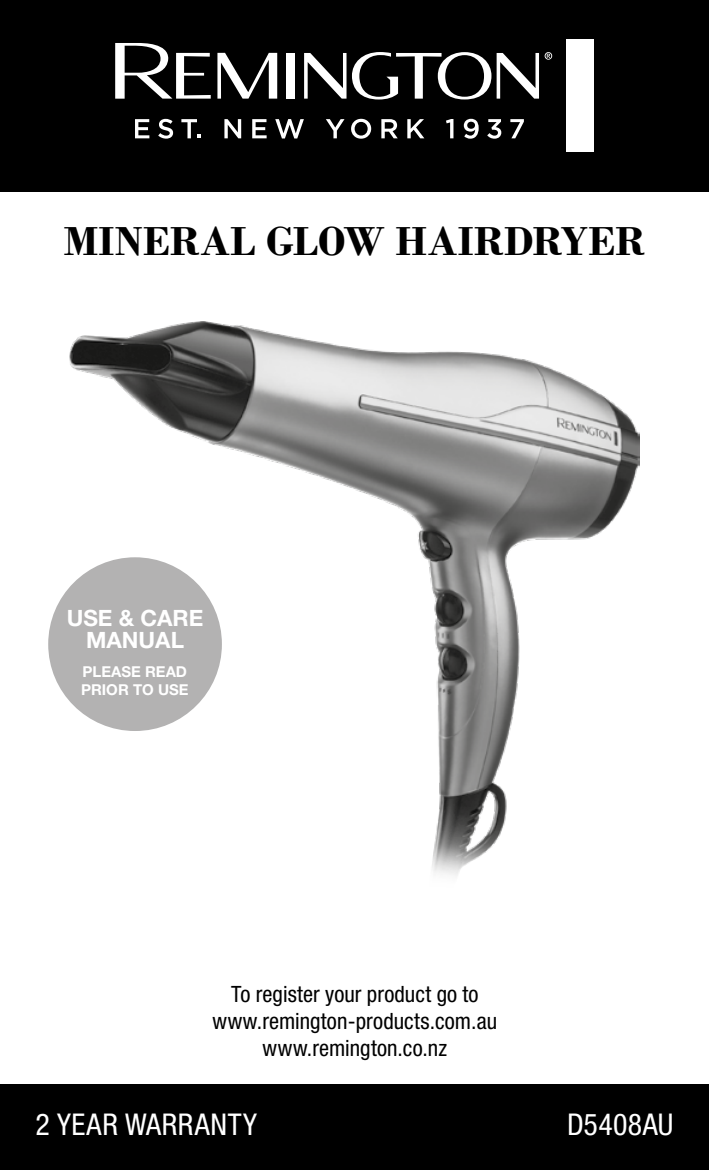
<style>
.page{position:relative;width:709px;height:1170px;background:#fff}
.page>*{position:absolute;margin:0;border:0;box-sizing:border-box;transform-origin:0 0}
.t1{font:700 42.5px "Bodoni";letter-spacing:.01em;color:#000}
.t2{font:condensed 30px "Helvetica Neue LT Std";letter-spacing:.015em;color:#fff}
.t3{font:condensed 22.5px/27px "Helvetica Neue LT Std";letter-spacing:.005em;color:#000;text-align:center}
.t4{font:700 22.5px/22.5px "Helvetica Neue LT Std";color:#fff;text-align:center}
.t5{font:700 15px/17.5px "Helvetica Neue LT Std";color:#fff}
</style>
<div class="page">
<div style="left:0;top:1084px;width:709px;height:85px;background:#000"></div>
<div style="left:0;top:0;width:709px;height:191px;background:#000"></div>
<div style="left:48px;top:557px;width:174px;height:174px;background:#b3b2b2;border-radius:50%"></div>
<div style="left:566px;top:39px;width:28px;height:113px;background:#fff"></div>
<svg style="left:304px;top:53px;width:42px;height:46px"></svg>
<div style="left:287px;top:53px;width:8px;height:46px;background:#fff"></div>
<svg style="left:217px;top:53px;width:60px;height:46px"></svg>
<svg style="left:115px;top:43px;width:96px;height:56px"></svg>
<svg style="left:352px;top:52px;width:200px;height:47px"></svg>
<svg style="left:135px;top:119px;width:14px;height:19px"></svg>
<svg style="left:158px;top:119px;width:15px;height:20px"></svg>
<svg style="left:181px;top:119px;width:20px;height:19px"></svg>
<svg style="left:224px;top:119px;width:17px;height:19px"></svg>
<svg style="left:252px;top:119px;width:14px;height:19px"></svg>
<svg style="left:275px;top:119px;width:29px;height:19px"></svg>
<svg style="left:326px;top:119px;width:18px;height:19px"></svg>
<svg style="left:351px;top:119px;width:20px;height:20px"></svg>
<svg style="left:381px;top:119px;width:17px;height:19px"></svg>
<svg style="left:407px;top:119px;width:17px;height:19px"></svg>
<svg style="left:446px;top:119px;width:7px;height:19px"></svg>
<svg style="left:464px;top:119px;width:14px;height:20px"></svg>
<svg style="left:487px;top:119px;width:14px;height:20px"></svg>
<svg style="left:510px;top:119px;width:14px;height:19px"></svg>
<img style="left:70px;top:321px;width:569px;height:555px">
<h1 class="t1" style="left:64px;top:216px;width:583px">MINERAL GLOW HAIRDRYER</h1>
<p class="t4" style="left:67px;top:606px;width:138px">USE &amp; CARE<br>MANUAL</p>
<p class="t5" style="left:81px;top:662px;width:109px">PLEASE READ<br>PRIOR TO USE</p>
<p class="t3" style="left:212px;top:980px;width:286px">To register your product go to www.remington-products.com.au www.remington.co.nz</p>
<h2 class="t2" style="left:35px;top:1106px;width:223px">2 YEAR WARRANTY</h2>
<h2 class="t2" style="left:567px;top:1106px;width:108px">D5408AU</h2>
</div>
